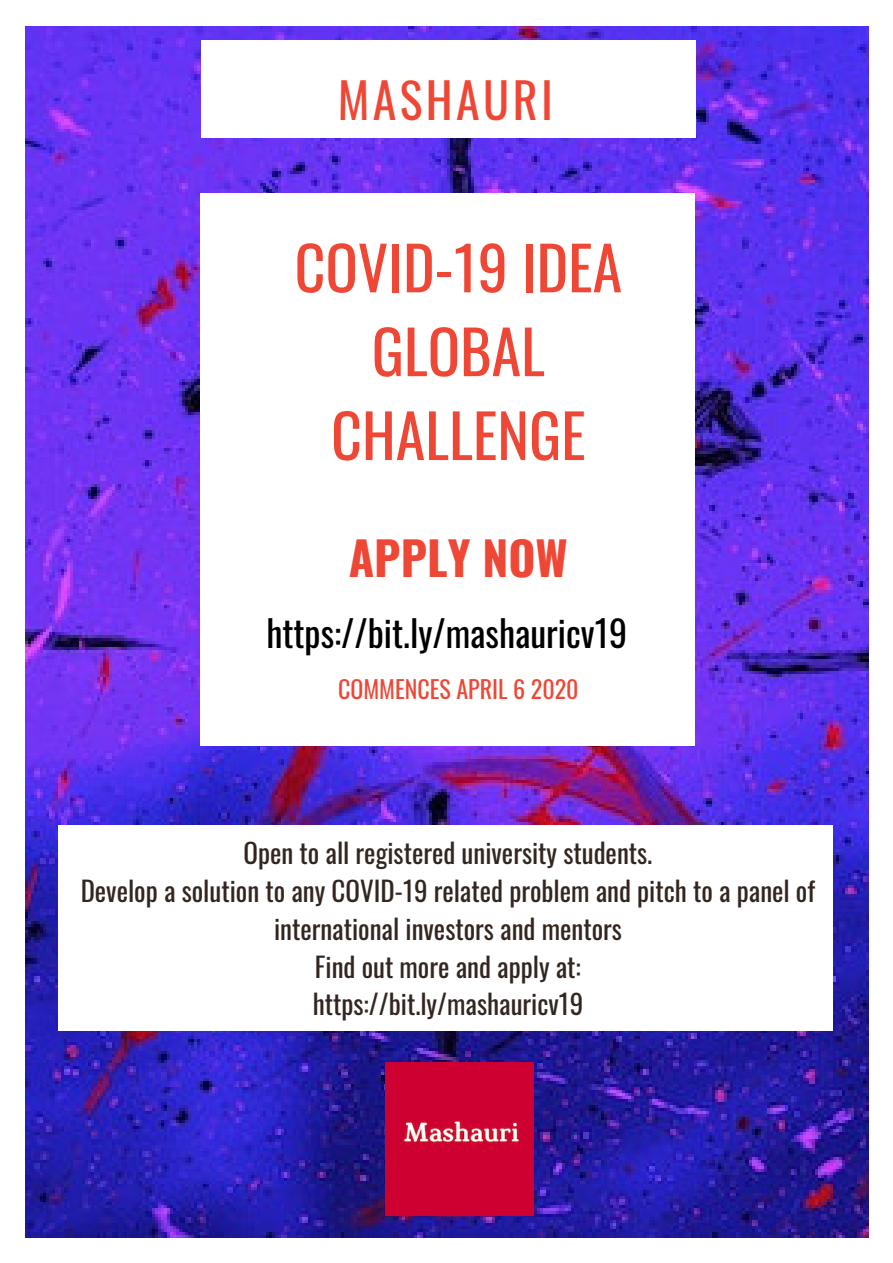
<style>
.page{position:relative;width:893px;height:1263px;background:#fff}
.page>*{position:absolute;margin:0;border:0;box-sizing:border-box;transform-origin:0 0}
.t1{font:60px/83.8px "Oswald";color:#ef4735;text-align:center}
.t2{font:48px "Oswald";letter-spacing:.07em;color:#ef4735}
.t3{font:700 46.35px "Oswald";color:#ef4735}
.t4{font:36px "Oswald";color:#000}
.t5{font:33.08px "Oswald";letter-spacing:.07em;color:#332620}
.t6{font:27px/37.7px "Oswald";color:#332620;text-align:center}
.t7{font:24px "Oswald";color:#ef4735}
</style>
<div class="page">
<img style="left:25px;top:26px;width:843px;height:1211px">
<div style="left:201px;top:193px;width:494px;height:553px;background:#fff"></div>
<div style="left:201px;top:41px;width:494px;height:97px;background:#fff"></div>
<div style="left:58px;top:825px;width:774px;height:206px;background:#fff"></div>
<img style="left:385px;top:1063px;width:149px;height:152px">
<h2 class="t2" style="left:338px;top:63px;width:217px">MASHAURI</h2>
<h1 class="t1" style="left:294px;top:223px;width:329px">COVID-19 IDEA<br>GLOBAL<br>CHALLENGE</h1>
<h3 class="t3" style="left:349px;top:522px;width:221px">APPLY NOW</h3>
<h3 class="t4" style="left:266px;top:605px;width:362px">https://bit.ly/mashauricv19</h3>
<p class="t7" style="left:338px;top:671px;width:242px">COMMENCES APRIL 6 2020</p>
<p class="t6" style="left:81px;top:833px;width:736px">Open to all registered university students.<br>Develop a solution to any COVID-19 related problem and pitch to a panel of international investors and mentors<br>Find out more and apply at:<br>https://bit.ly/mashauricv19</p>
<p class="t5" style="left:268px;top:959px;width:360px">COMMENCE 1 APRIL 2020</p>
</div>
